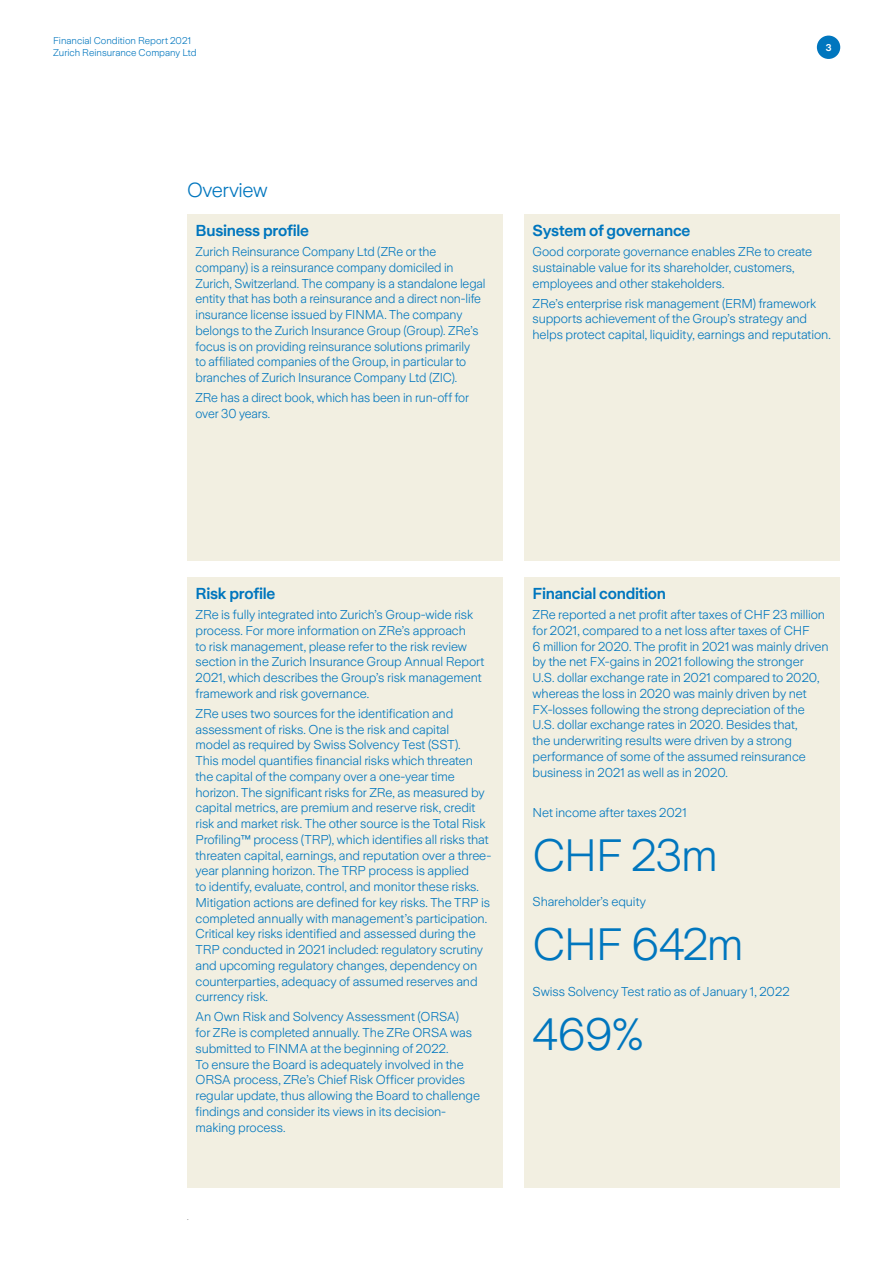
<style>
.page{position:relative;width:893px;height:1263px;background:#fff}
.page>*{position:absolute;margin:0;border:0;box-sizing:border-box;transform-origin:0 0}
.t1{font:300 45px "Zurich Sans";letter-spacing:-.03em;color:#0076be}
.t2{font:300 20.25px "Zurich Sans";letter-spacing:-.025em;color:#0076be}
.t3{font:600 15.75px "Zurich Sans";letter-spacing:-.015em;color:#0076be}
.t4{font:300 12.75px/15.8px "Zurich Sans";letter-spacing:-.01em;color:#0076be}
.t5{font:300 9.75px/11.2px "Zurich Sans";color:#0076be}
.t6{font:600 9.75px "Zurich Sans";color:#fff}
.t7{font:300 8.25px "Zurich Sans";color:#57585a}
</style>
<div class="page">
<div style="left:817px;top:36px;width:23px;height:23px;background:#0076be;border-radius:50%"></div>
<div style="left:187px;top:214px;width:316px;height:346px;background:#f2efe1"></div>
<div style="left:187px;top:577px;width:316px;height:610px;background:#f2efe1"></div>
<div style="left:524px;top:214px;width:316px;height:346px;background:#f2efe1"></div>
<div style="left:524px;top:577px;width:316px;height:610px;background:#f2efe1"></div>
<p class="t5" style="left:53px;top:36px;width:145px">Financial Condition Report 2021<br>Zurich Reinsurance Company Ltd</p>
<p class="t6" style="left:826px;top:42px;width:7px">3</p>
<h2 class="t2" style="left:187px;top:179px;width:82px">Overview</h2>
<p class="t3" style="left:196px;top:222px;width:115px">Business profile</p>
<p class="t4" style="left:196px;top:244px;width:292px">Zurich Reinsurance Company Ltd (ZRe or the company) is a reinsurance company domiciled in Zurich, Switzerland. The company is a standalone legal entity that has both a reinsurance and a direct non-life insurance license issued by FINMA. The company belongs to the Zurich Insurance Group (Group). ZRe’s focus is on providing reinsurance solutions primarily<br>to affiliated companies of the Group, in particular to branches of Zurich Insurance Company Ltd (ZIC).</p>
<p class="t4" style="left:196px;top:390px;width:275px">ZRe has a direct book, which has been in run-off for over 30 years.</p>
<p class="t3" style="left:532px;top:222px;width:159px">System of governance</p>
<p class="t4" style="left:532px;top:244px;width:281px">Good corporate governance enables ZRe to create sustainable value for its shareholder, customers, employees and other stakeholders.</p>
<p class="t4" style="left:532px;top:296px;width:300px">ZRe’s enterprise risk management (ERM) framework supports achievement of the Group’s strategy and helps protect capital, liquidity, earnings and reputation.</p>
<p class="t3" style="left:196px;top:585px;width:81px">Risk profile</p>
<p class="t4" style="left:196px;top:607px;width:290px">ZRe is fully integrated into Zurich’s Group-wide risk process. For more information on ZRe’s approach<br>to risk management, please refer to the risk review section in the Zurich Insurance Group Annual Report 2021, which describes the Group’s risk management framework and risk governance.</p>
<p class="t4" style="left:196px;top:706px;width:297px">ZRe uses two sources for the identification and assessment of risks. One is the risk and capital<br>model as required by Swiss Solvency Test (SST).<br>This model quantifies financial risks which threaten the capital of the company over a one-year time horizon. The significant risks for ZRe, as measured by capital metrics, are premium and reserve risk, credit risk and market risk. The other source is the Total Risk Profiling™ process (TRP), which identifies all risks that threaten capital, earnings, and reputation over a three&shy;year planning horizon. The TRP process is applied<br>to identify, evaluate, control, and monitor these risks.<br>Mitigation actions are defined for key risks. The TRP is completed annually with management’s participation.<br>Critical key risks identified and assessed during the TRP conducted in 2021 included: regulatory scrutiny and upcoming regulatory changes, dependency on counterparties, adequacy of assumed reserves and currency risk.</p>
<p class="t4" style="left:196px;top:1009px;width:286px">An Own Risk and Solvency Assessment (ORSA)<br>for ZRe is completed annually. The ZRe ORSA was submitted to FINMA at the beginning of 2022.<br>To ensure the Board is adequately involved in the ORSA process, ZRe’s Chief Risk Officer provides regular update, thus allowing the Board to challenge findings and consider its views in its decision&shy;making process.</p>
<p class="t7" style="left:187px;top:1213px;width:3px">.</p>
<p class="t3" style="left:532px;top:585px;width:135px">Financial condition</p>
<p class="t4" style="left:532px;top:607px;width:298px">ZRe reported a net profit after taxes of CHF 23 million for 2021, compared to a net loss after taxes of CHF<br>6 million for 2020. The profit in 2021 was mainly driven by the net FX-gains in 2021 following the stronger U.S. dollar exchange rate in 2021 compared to 2020, whereas the loss in 2020 was mainly driven by net FX-losses following the strong depreciation of the U.S. dollar exchange rates in 2020. Besides that,<br>the underwriting results were driven by a strong performance of some of the assumed reinsurance business in 2021 as well as in 2020.</p>
<p class="t4" style="left:532px;top:805px;width:156px">Net income after taxes 2021</p>
<h1 class="t1" style="left:532px;top:830px;width:187px">CHF 23m</h1>
<p class="t4" style="left:532px;top:894px;width:115px">Shareholder’s equity</p>
<h1 class="t1" style="left:532px;top:920px;width:213px">CHF 642m</h1>
<p class="t4" style="left:532px;top:984px;width:259px">Swiss Solvency Test ratio as of January 1, 2022</p>
<h1 class="t1" style="left:532px;top:1009px;width:113px">469%</h1>
</div>
